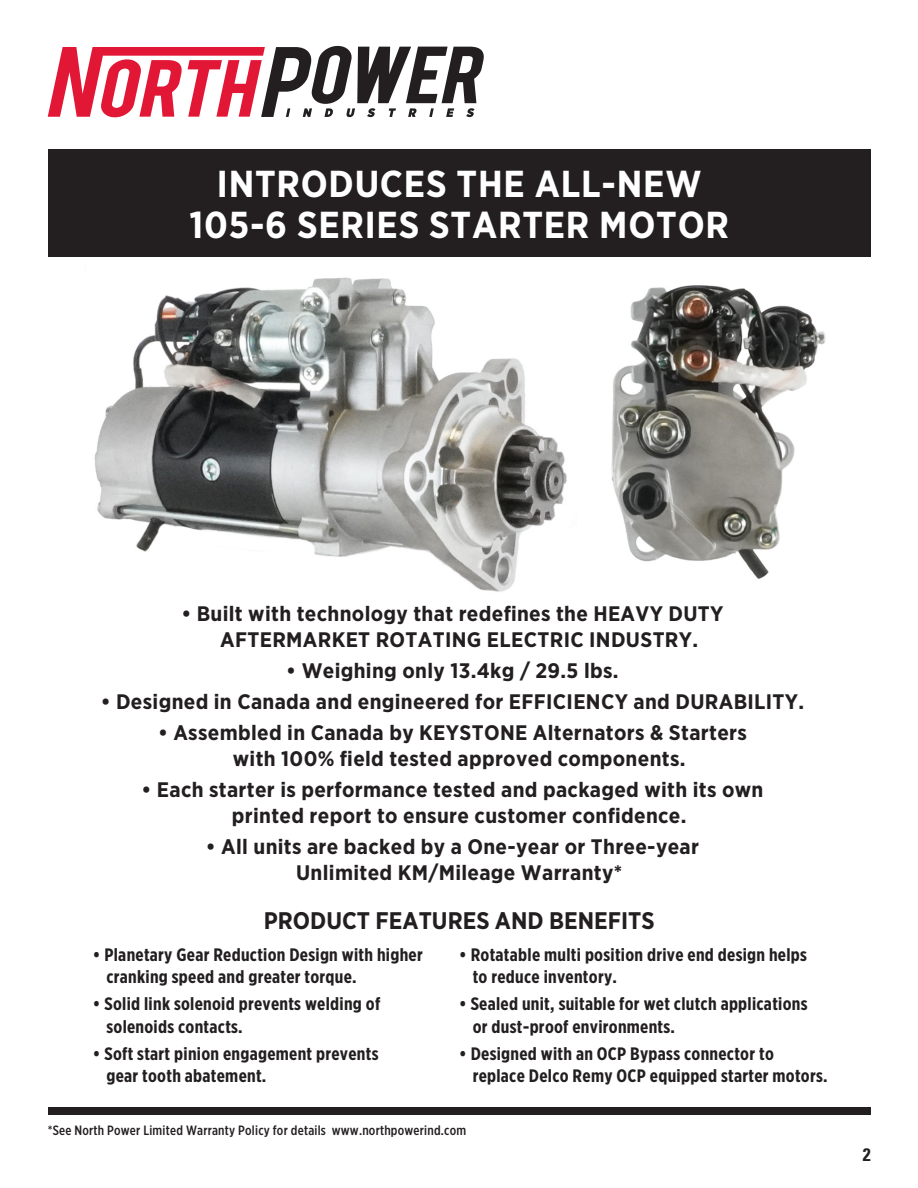
<style>
.page{position:relative;width:918px;height:1188px;background:#fff}
.page>*{position:absolute;margin:0;border:0;box-sizing:border-box;transform-origin:0 0}
.t1{font:700 37.5px/40.5px "Gotham Narrow";letter-spacing:.02em;color:#fff;text-align:center}
.t2{font:700 24px "Gotham Narrow";color:#231f20}
.t3{font:700 21px/26.2px "Gotham Narrow";letter-spacing:.015em;color:#231f20}
.t4{font:700 18px/22.5px "Gotham X Narrow";letter-spacing:.015em;color:#231f20}
.t5{font:700 condensed 18px "Univers LT Std";color:#231f20}
.t6{font:500 13.5px "Gotham X Narrow";letter-spacing:.015em;color:#231f20}
</style>
<div class="page">
<img style="left:611px;top:285px;width:215px;height:294px">
<img style="left:84px;top:256px;width:492px;height:336px">
<svg style="left:48px;top:46px;width:436px;height:71px"></svg>
<div style="left:48px;top:149px;width:823px;height:107px;background:#231f20"></div>
<div style="left:48px;top:1107px;width:823px;height:7px;background:#231f20"></div>
<h1 class="t1" style="left:189px;top:164px;width:541px">INTRODUCES THE ALL-NEW<br>105-6 SERIES STARTER MOTOR</h1>
<p class="t3" style="left:220px;top:600px;width:505px;text-indent:-39px">• Built with technology that redefines the HEAVY DUTY<br>AFTERMARKET ROTATING ELECTRIC INDUSTRY.</p>
<p class="t3" style="left:286px;top:657px;width:334px">• Weighing only 13.4kg / 29.5 lbs.</p>
<p class="t3" style="left:101px;top:688px;width:705px">• Designed in Canada and engineered for EFFICIENCY and DURABILITY.</p>
<p class="t3" style="left:233px;top:719px;width:516px;text-indent:-75px">• Assembled in Canada by KEYSTONE Alternators &amp; Starters with 100% field tested approved components.</p>
<p class="t3" style="left:232px;top:776px;width:533px;text-indent:-90px">• Each starter is performance tested and packaged with its own printed report to ensure customer confidence.</p>
<p class="t3" style="left:296px;top:833px;width:404px;text-indent:-90px">• All units are backed by a One-year or Three-year<br>Unlimited KM/Mileage Warranty*</p>
<p class="t2" style="left:264px;top:905px;width:392px">PRODUCT FEATURES AND BENEFITS</p>
<p class="t4" style="left:106px;top:943px;width:318px;text-indent:-13px">• Planetary Gear Reduction Design with higher cranking speed and greater torque.</p>
<p class="t4" style="left:106px;top:993px;width:275px;text-indent:-13px">• Solid link solenoid prevents welding of solenoids contacts.</p>
<p class="t4" style="left:106px;top:1042px;width:274px;text-indent:-13px">• Soft start pinion engagement prevents gear tooth abatement.</p>
<p class="t4" style="left:473px;top:943px;width:336px;text-indent:-13px">• Rotatable multi position drive end design helps to reduce inventory.</p>
<p class="t4" style="left:473px;top:993px;width:336px;text-indent:-13px">• Sealed unit, suitable for wet clutch applications or dust-proof environments.</p>
<p class="t4" style="left:473px;top:1042px;width:356px;text-indent:-13px">• Designed with an OCP Bypass connector to replace Delco Remy OCP equipped starter motors.</p>
<p class="t6" style="left:48px;top:1122px;width:420px">*See North Power Limited Warranty Policy for details www.northpowerind.com</p>
<p class="t5" style="left:863px;top:1144px;width:9px">2</p>
</div>
